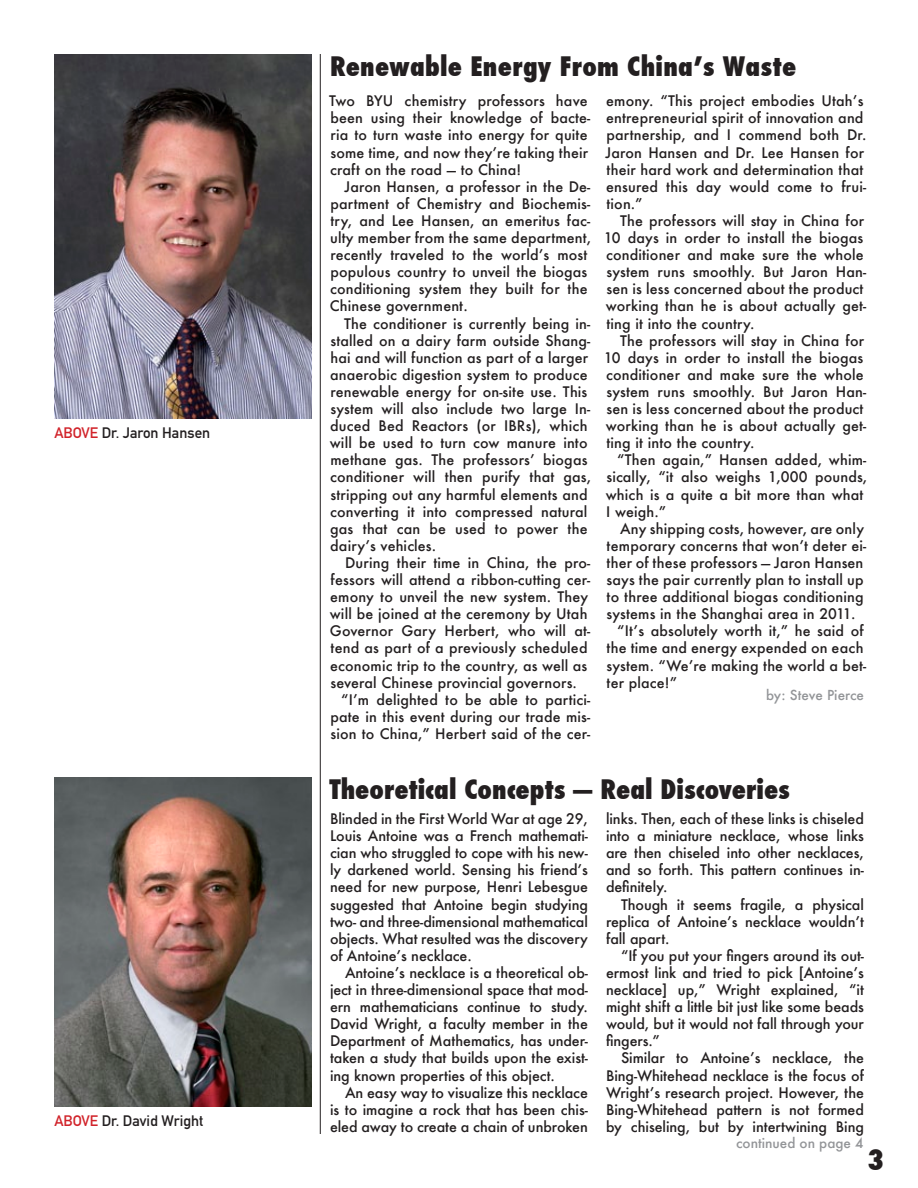
<style>
.page{position:relative;width:918px;height:1188px;background:#fff}
.page>*{position:absolute;margin:0;border:0;box-sizing:border-box;transform-origin:0 0}
.t1{font:800 condensed 27.75px "Futura";color:#231f20}
.t2{font:800 condensed 26.25px "Futura";color:#231f20}
.t3{font:15px "DIN Mittelschrift";color:#231f20}
.t4{font:500 14.25px/17.1px "Futura";letter-spacing:.01em;color:#231f20}
.t5{font:500 13.5px "Futura";color:#939598}
.s1{color:#d1232a}
</style>
<div class="page">
<hr style="left:320px;top:54px;width:1px;height:1080px;background:#231f20">
<img style="left:54px;top:54px;width:258px;height:364px">
<img style="left:55px;top:778px;width:256px;height:329px">
<p class="t3" style="left:54px;top:424px;width:157px"><span class="s1">ABOVE</span> Dr. Jaron Hansen</p>
<p class="t3" style="left:54px;top:1112px;width:150px"><span class="s1">ABOVE</span> Dr. David Wright</p>
<p class="t2" style="left:330px;top:48px;width:468px">Renewable Energy From China’s Waste</p>
<p class="t4" style="left:329px;top:92px;width:263px">Two BYU chemistry professors have been using their knowledge of bacte&shy;ria to turn waste into energy for quite some time, and now they’re taking their craft on the road — to China!</p>
<p class="t4" style="left:330px;top:178px;width:263px;text-indent:15px">Jaron Hansen, a professor in the De&shy;partment of Chemistry and Biochemis&shy;try, and Lee Hansen, an emeritus fac&shy;ulty member from the same department, recently traveled to the world’s most populous country to unveil the biogas conditioning system they built for the Chinese government.</p>
<p class="t4" style="left:330px;top:315px;width:263px;text-indent:14px">The conditioner is currently being in&shy;stalled on a dairy farm outside Shang&shy;hai and will function as part of a larger anaerobic digestion system to produce renewable energy for on-site use. This system will also include two large In&shy;duced Bed Reactors (or IBRs), which will be used to turn cow manure into methane gas. The professors’ biogas conditioner will then purify that gas, stripping out any harmful elements and converting it into compressed natural gas that can be used to power the dairy’s vehicles.</p>
<p class="t4" style="left:330px;top:554px;width:262px;text-indent:15px">During their time in China, the pro&shy;fessors will attend a ribbon-cutting cer&shy;emony to unveil the new system. They will be joined at the ceremony by Utah Governor Gary Herbert, who will at&shy;tend as part of a previously scheduled economic trip to the country, as well as several Chinese provincial governors.</p>
<p class="t4" style="left:330px;top:691px;width:261px;text-align:justify;text-indent:11px">“I’m delighted to be able to partici&shy;pate in this event during our trade mis&shy;sion to China,” Herbert said of the cer-</p>
<p class="t4" style="left:605px;top:92px;width:263px">emony. “This project embodies Utah’s entrepreneurial spirit of innovation and partnership, and I commend both Dr.<br>Jaron Hansen and Dr. Lee Hansen for their hard work and determination that ensured this day would come to frui&shy;tion.”</p>
<p class="t4" style="left:604px;top:212px;width:264px;text-indent:16px">The professors will stay in China for 10 days in order to install the biogas conditioner and make sure the whole system runs smoothly. But Jaron Han&shy;sen is less concerned about the product working than he is about actually get&shy;ting it into the country.</p>
<p class="t4" style="left:604px;top:332px;width:264px;text-indent:16px">The professors will stay in China for 10 days in order to install the biogas conditioner and make sure the whole system runs smoothly. But Jaron Han&shy;sen is less concerned about the product working than he is about actually get&shy;ting it into the country.</p>
<p class="t4" style="left:606px;top:451px;width:263px;text-indent:11px">“Then again,” Hansen added, whim&shy;sically, “it also weighs 1,000 pounds, which is a quite a bit more than what<br>I weigh.”</p>
<p class="t4" style="left:606px;top:520px;width:261px;text-indent:14px">Any shipping costs, however, are only temporary concerns that won’t deter ei&shy;ther of these professors — Jaron Hansen says the pair currently plan to install up to three additional biogas conditioning systems in the Shanghai area in 2011.</p>
<p class="t4" style="left:606px;top:622px;width:261px;text-indent:11px">“It’s absolutely worth it,” he said of the time and energy expended on each system. “We’re making the world a bet&shy;ter place!”</p>
<p class="t5" style="left:766px;top:685px;width:99px">by: Steve Pierce</p>
<p class="t2" style="left:329px;top:772px;width:462px">Theoretical Concepts — Real Discoveries</p>
<p class="t4" style="left:330px;top:810px;width:260px;text-align:justify">Blinded in the First World War at age 29, Louis Antoine was a French mathemati&shy;cian who struggled to cope with his new&shy;ly darkened world. Sensing his friend’s need for new purpose, Henri Lebesgue suggested that Antoine begin studying two- and three-dimensional mathematical objects. What resulted was the discovery of Antoine’s necklace.</p>
<p class="t4" style="left:330px;top:964px;width:260px;text-align:justify;text-indent:15px">Antoine’s necklace is a theoretical ob&shy;ject in three-dimensional space that mod&shy;ern mathematicians continue to study.<br>David Wright, a faculty member in the Department of Mathematics, has under&shy;taken a study that builds upon the exist&shy;ing known properties of this object.</p>
<p class="t4" style="left:330px;top:1084px;width:260px;text-align:justify;text-indent:15px">An easy way to visualize this necklace is to imagine a rock that has been chis&shy;eled away to create a chain of unbroken</p>
<p class="t4" style="left:606px;top:810px;width:260px;text-align:justify">links. Then, each of these links is chiseled into a miniature necklace, whose links are then chiseled into other necklaces, and so forth. This pattern continues in&shy;definitely.</p>
<p class="t4" style="left:606px;top:896px;width:259px;text-align:justify;text-indent:15px">Though it seems fragile, a physical replica of Antoine’s necklace wouldn’t fall apart.</p>
<p class="t4" style="left:606px;top:947px;width:260px;text-align:justify;text-indent:15px">“If you put your fingers around its out&shy;ermost link and tried to pick [Antoine’s necklace] up,” Wright explained, “it might shift a little bit just like some beads would, but it would not fall through your fingers.”</p>
<p class="t4" style="left:606px;top:1049px;width:259px;text-align:justify;text-indent:15px">Similar to Antoine’s necklace, the Bing-Whitehead necklace is the focus of Wright’s research project. However, the Bing-Whitehead pattern is not formed by chiseling, but by intertwining Bing</p>
<p class="t5" style="left:736px;top:1133px;width:129px">continued on page 4</p>
<p class="t1" style="left:868px;top:1141px;width:18px">3</p>
</div>
